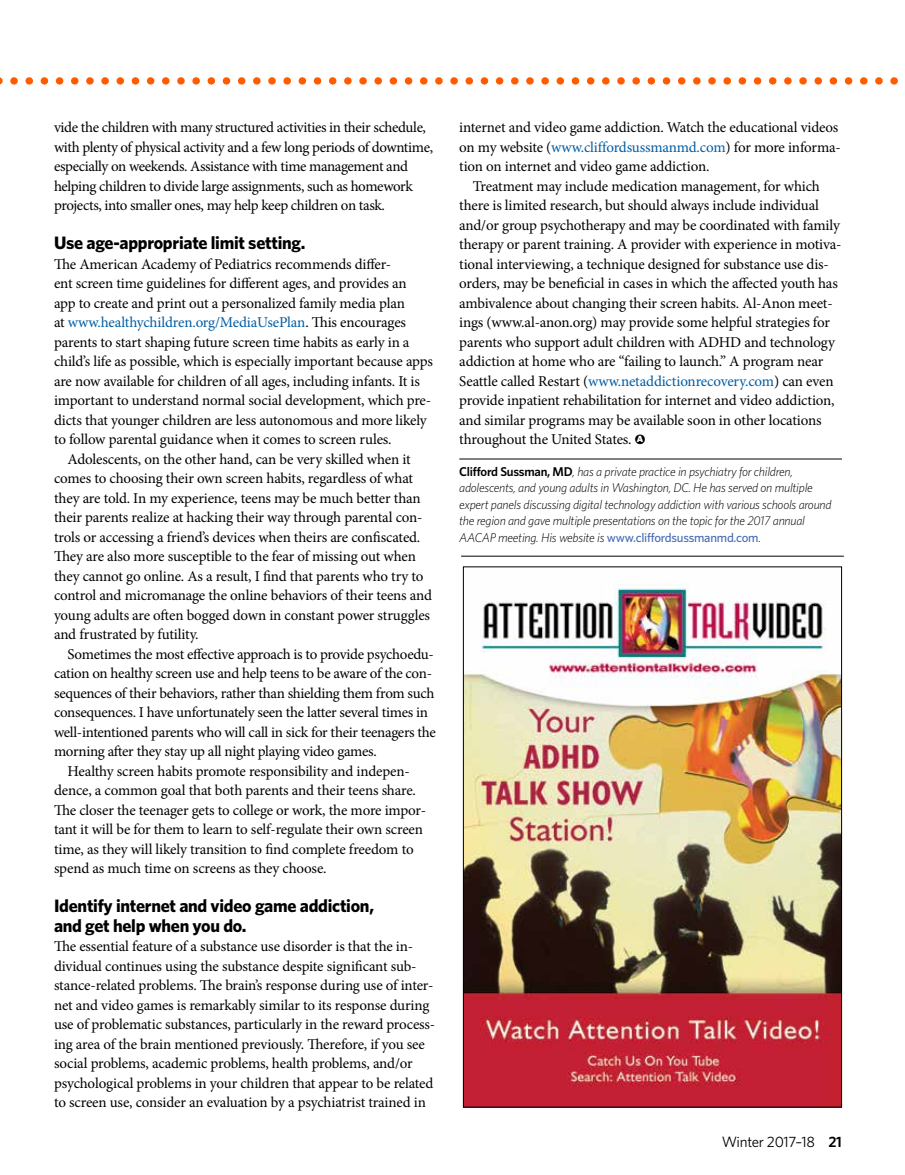
<style>
.page{position:relative;width:905px;height:1175px;background:#fff}
.page>*{position:absolute;margin:0;border:0;box-sizing:border-box;transform-origin:0 0}
.t1{font:700 18px/19.5px "Whitney";letter-spacing:-.015em;color:#000}
.t2{font:15px/19.5px "Minion Pro";letter-spacing:-.015em;color:#000}
.t3{font:15px "Whitney";letter-spacing:-.02em;color:#000}
.t4{font:italic 300 12.75px/16.5px "Whitney";letter-spacing:-.02em;color:#000}
.s1{color:#005da4}
.s2{font-family:"Whitney";font-weight:900;font-size:9px;color:#fff}
.s3{font-weight:600;font-style:normal}
.s4{font-weight:500;font-style:normal;color:#436ab3}
.s5{font-weight:600}
</style>
<div class="page">
<hr style="left:459px;top:459px;width:383px;height:1px;background:#000">
<svg style="left:0;top:77px;width:898px;height:8px"></svg>
<img style="left:465px;top:583px;width:375px;height:522px">
<hr style="left:461px;top:556px;width:382px;height:1px;background:#000">
<p class="t2" style="left:54px;top:118px;width:380px">vide the children with many structured activities in their schedule, with plenty of physical activity and a few long periods of downtime, especially on weekends. Assistance with time management and helping children to divide large assignments, such as homework projects, into smaller ones, may help keep children on task.</p>
<p class="t1" style="left:54px;top:232px;width:253px">Use age-appropriate limit setting.</p>
<p class="t2" style="left:54px;top:254px;width:380px">The American Academy of Pediatrics recommends differ-<br>ent screen time guidelines for different ages, and provides an<br>app to create and print out a personalized family media plan<br>at <span class="s1">www.healthychildren.org/MediaUsePlan</span>. This encourages parents to start shaping future screen time habits as early in a child’s life as possible, which is especially important because apps are now available for children of all ages, including infants. It is important to understand normal social development, which pre&shy;dicts that younger children are less autonomous and more likely to follow parental guidance when it comes to screen rules.</p>
<p class="t2" style="left:54px;top:449px;width:379px;text-indent:14px">Adolescents, on the other hand, can be very skilled when it comes to choosing their own screen habits, regardless of what they are told. In my experience, teens may be much better than their parents realize at hacking their way through parental con&shy;trols or accessing a friend’s devices when theirs are confiscated.<br>They are also more susceptible to the fear of missing out when they cannot go online. As a result, I find that parents who try to control and micromanage the online behaviors of their teens and young adults are often bogged down in constant power struggles and frustrated by futility.</p>
<p class="t2" style="left:68px;top:644px;width:368px">Sometimes the most effective approach is to provide psychoedu-</p>
<p class="t2" style="left:54px;top:664px;width:379px">cation on healthy screen use and help teens to be aware of the con-</p>
<p class="t2" style="left:54px;top:683px;width:382px">sequences of their behaviors, rather than shielding them from such</p>
<p class="t2" style="left:54px;top:703px;width:375px">consequences. I have unfortunately seen the latter several times in</p>
<p class="t2" style="left:54px;top:722px;width:383px">well-intentioned parents who will call in sick for their teenagers the</p>
<p class="t2" style="left:54px;top:742px;width:324px">morning after they stay up all night playing video games.</p>
<p class="t2" style="left:68px;top:761px;width:344px">Healthy screen habits promote responsibility and indepen-</p>
<p class="t2" style="left:54px;top:781px;width:363px">dence, a common goal that both parents and their teens share.</p>
<p class="t2" style="left:54px;top:800px;width:373px">The closer the teenager gets to college or work, the more impor-</p>
<p class="t2" style="left:54px;top:820px;width:370px">tant it will be for them to learn to self-regulate their own screen</p>
<p class="t2" style="left:54px;top:839px;width:361px">time, as they will likely transition to find complete freedom to</p>
<p class="t2" style="left:54px;top:859px;width:274px">spend as much time on screens as they choose.</p>
<p class="t1" style="left:54px;top:895px;width:321px">Identify internet and video game addiction, and get help when you do.</p>
<p class="t2" style="left:54px;top:937px;width:383px">The essential feature of a substance use disorder is that the in&shy;dividual continues using the substance despite significant sub&shy;stance-related problems. The brain’s response during use of inter&shy;net and video games is remarkably similar to its response during use of problematic substances, particularly in the reward process&shy;ing area of the brain mentioned previously. Therefore, if you see social problems, academic problems, health problems, and/or psychological problems in your children that appear to be related to screen use, consider an evaluation by a psychiatrist trained in</p>
<p class="t2" style="left:459px;top:118px;width:383px">internet and video game addiction. Watch the educational videos on my website (<span class="s1">www.cliffordsussmanmd.com</span>) for more informa&shy;tion on internet and video game addiction.</p>
<p class="t2" style="left:459px;top:176px;width:384px;text-indent:14px">Treatment may include medication management, for which there is limited research, but should always include individual and/or group psychotherapy and may be coordinated with family therapy or parent training. A provider with experience in motiva&shy;tional interviewing, a technique designed for substance use dis&shy;orders, may be beneficial in cases in which the affected youth has ambivalence about changing their screen habits. Al-Anon meet&shy;ings (www.al-anon.org) may provide some helpful strategies for parents who support adult children with ADHD and technology addiction at home who are “failing to launch.” A program near Seattle called Restart (<span class="s1">www.netaddictionrecovery.com</span>) can even provide inpatient rehabilitation for internet and video addiction, and similar programs may be available soon in other locations throughout the United States. ●<span class="s2">A</span></p>
<p class="t4" style="left:459px;top:463px;width:374px"><span class="s3">Clifford Sussman, MD</span>, has a private practice in psychiatry for children, adolescents, and young adults in Washington, DC. He has served on multiple expert panels discussing digital technology addiction with various schools around the region and gave multiple presentations on the topic for the 2017 annual AACAP meeting. His website is <span class="s4">www.cliffordsussmanmd.com</span>.</p>
<p class="t3" style="left:721px;top:1133px;width:122px">Winter 2017–18 <span class="s5">21</span></p>
</div>
